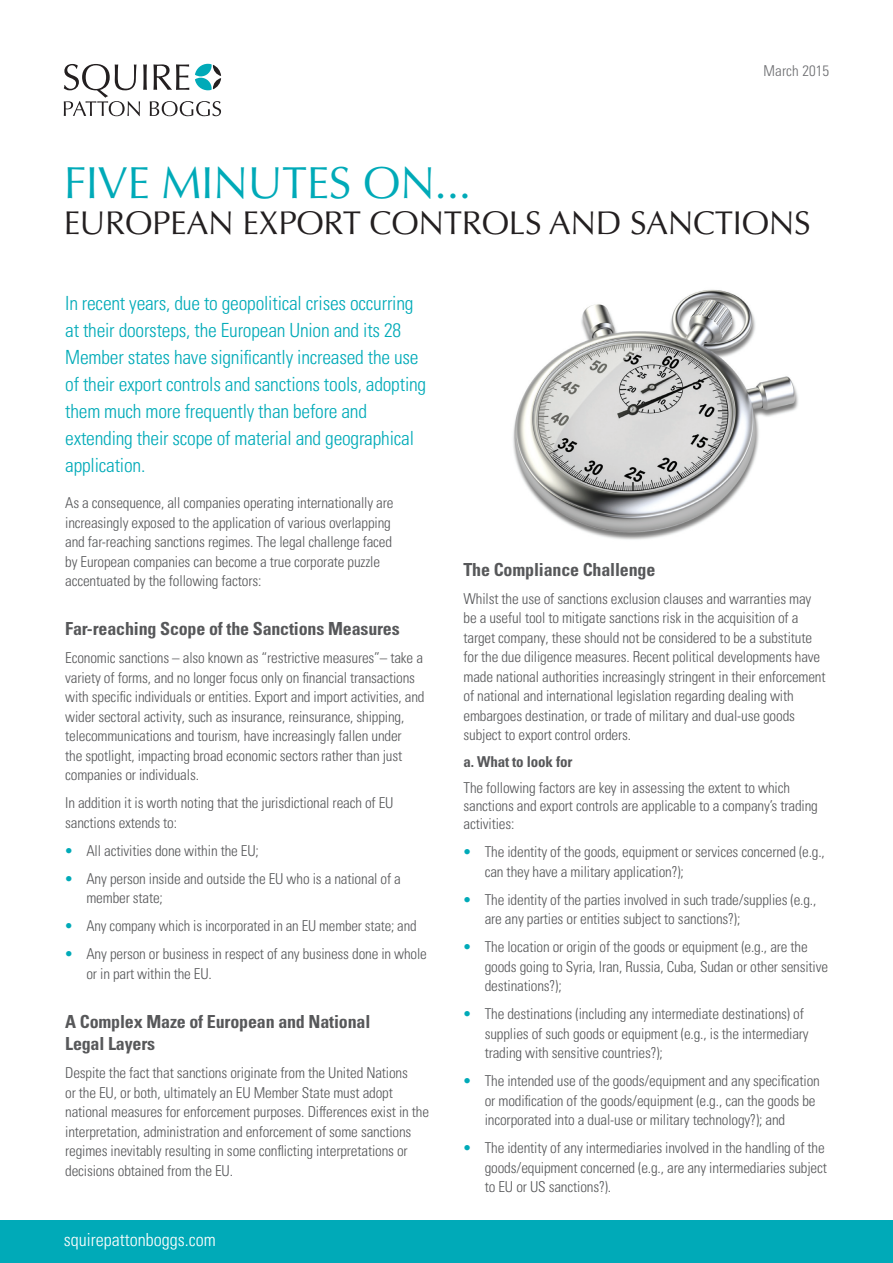
<style>
.page{position:relative;width:893px;height:1263px;background:#fff}
.page>*{position:absolute;margin:0;border:0;box-sizing:border-box;transform-origin:0 0}
.t1{font:45px "Optima LT Pro";letter-spacing:-.01em;color:#00aab8}
.t2{font:33px "Optima LT Pro";letter-spacing:-.01em;color:#231f20}
.t3{font:19.5px/27px "Univers LTCYR 47 Light Cond";letter-spacing:-.01em;color:#00aab8}
.t4{font:18px/22.5px "Univers LTCYR 67 Bold Cond";letter-spacing:-.01em;color:#57585a}
.t5{font:18px "Univers LTCYR 47 Light Cond";color:#fff}
.t6{font:15px/19.5px "Univers LTCYR 47 Light Cond";letter-spacing:-.01em;color:#57585a}
.t7{font:15px "Univers LTCYR 67 Bold Cond";letter-spacing:-.01em;color:#57585a}
.t8{font:15px "Univers LTCYR 47 Light Cond";letter-spacing:.005em;color:#6c6d70}
.s1{color:#00aab8}
</style>
<div class="page">
<svg style="left:64px;top:64px;width:157px;height:52px"></svg>
<img style="left:513px;top:289px;width:286px;height:251px">
<div style="left:0;top:1220px;width:893px;height:43px;background:#00aab8"></div>
<p class="t8" style="left:763px;top:60px;width:67px">March 2015</p>
<h1 class="t1" style="left:64px;top:154px;width:409px">FIVE MINUTES ON...</h1>
<h2 class="t2" style="left:64px;top:202px;width:748px">EUROPEAN EXPORT CONTROLS AND SANCTIONS</h2>
<p class="t3" style="left:65px;top:288px;width:363px">In recent years, due to geopolitical crises occurring at their doorsteps, the European Union and its 28<br>Member states have significantly increased the use of their export controls and sanctions tools, adopting them much more frequently than before and extending their scope of material and geographical application.</p>
<p class="t6" style="left:65px;top:492px;width:330px">As a consequence, all companies operating internationally are increasingly exposed to the application of various overlapping and far-reaching sanctions regimes. The legal challenge faced by European companies can become a true corporate puzzle accentuated by the following factors:</p>
<p class="t4" style="left:65px;top:617px;width:336px">Far-reaching Scope of the Sanctions Measures</p>
<p class="t6" style="left:65px;top:647px;width:361px">Economic sanctions – also known as “restrictive measures”– take a variety of forms, and no longer focus only on financial transactions with specific individuals or entities. Export and import activities, and wider sectoral activity, such as insurance, reinsurance, shipping, telecommunications and tourism, have increasingly fallen under<br>the spotlight, impacting broad economic sectors rather than just companies or individuals.</p>
<p class="t6" style="left:65px;top:792px;width:330px">In addition it is worth noting that the jurisdictional reach of EU sanctions extends to:</p>
<p class="t6" style="left:65px;top:840px;width:195px"><span class="s1">•</span> All activities done within the EU;</p>
<p class="t6" style="left:86px;top:868px;width:316px;text-indent:-21px"><span class="s1">•</span> Any person inside and outside the EU who is a national of a member state;</p>
<p class="t6" style="left:65px;top:915px;width:353px"><span class="s1">•</span> Any company which is incorporated in an EU member state; and</p>
<p class="t6" style="left:86px;top:943px;width:342px;text-indent:-21px"><span class="s1">•</span> Any person or business in respect of any business done in whole or in part within the EU.</p>
<p class="t4" style="left:65px;top:1010px;width:307px">A Complex Maze of European and National<br>Legal Layers</p>
<p class="t6" style="left:65px;top:1062px;width:365px">Despite the fact that sanctions originate from the United Nations<br>or the EU, or both, ultimately an EU Member State must adopt national measures for enforcement purposes. Differences exist in the interpretation, administration and enforcement of some sanctions regimes inevitably resulting in some conflicting interpretations or decisions obtained from the EU.</p>
<p class="t5" style="left:64px;top:1228px;width:153px">squirepattonboggs.com</p>
<p class="t4" style="left:463px;top:558px;width:193px">The Compliance Challenge</p>
<p class="t6" style="left:463px;top:588px;width:364px">Whilst the use of sanctions exclusion clauses and warranties may be a useful tool to mitigate sanctions risk in the acquisition of a target company, these should not be considered to be a substitute for the due diligence measures. Recent political developments have made national authorities increasingly stringent in their enforcement of national and international legislation regarding dealing with embargoes destination, or trade of military and dual-use goods subject to export control orders.</p>
<p class="t7" style="left:463px;top:752px;width:110px">a. What to look for</p>
<p class="t6" style="left:463px;top:778px;width:356px;line-height:18px">The following factors are key in assessing the extent to which sanctions and export controls are applicable to a company’s trading activities:</p>
<p class="t6" style="left:485px;top:841px;width:342px;text-indent:-21px"><span class="s1">•</span> The identity of the goods, equipment or services concerned (e.g., can they have a military application?);</p>
<p class="t6" style="left:485px;top:889px;width:333px;text-indent:-21px"><span class="s1">•</span> The identity of the parties involved in such trade/supplies (e.g., are any parties or entities subject to sanctions?);</p>
<p class="t6" style="left:485px;top:936px;width:345px;text-indent:-21px"><span class="s1">•</span> The location or origin of the goods or equipment (e.g., are the goods going to Syria, Iran, Russia, Cuba, Sudan or other sensitive destinations?);</p>
<p class="t6" style="left:485px;top:1003px;width:325px;text-indent:-21px"><span class="s1">•</span> The destinations (including any intermediate destinations) of supplies of such goods or equipment (e.g., is the intermediary trading with sensitive countries?);</p>
<p class="t6" style="left:485px;top:1070px;width:337px;text-indent:-21px"><span class="s1">•</span> The intended use of the goods/equipment and any specification or modification of the goods/equipment (e.g., can the goods be incorporated into a dual-use or military technology?); and</p>
<p class="t6" style="left:485px;top:1137px;width:344px;text-indent:-21px"><span class="s1">•</span> The identity of any intermediaries involved in the handling of the goods/equipment concerned (e.g., are any intermediaries subject to EU or US sanctions?).</p>
</div>
